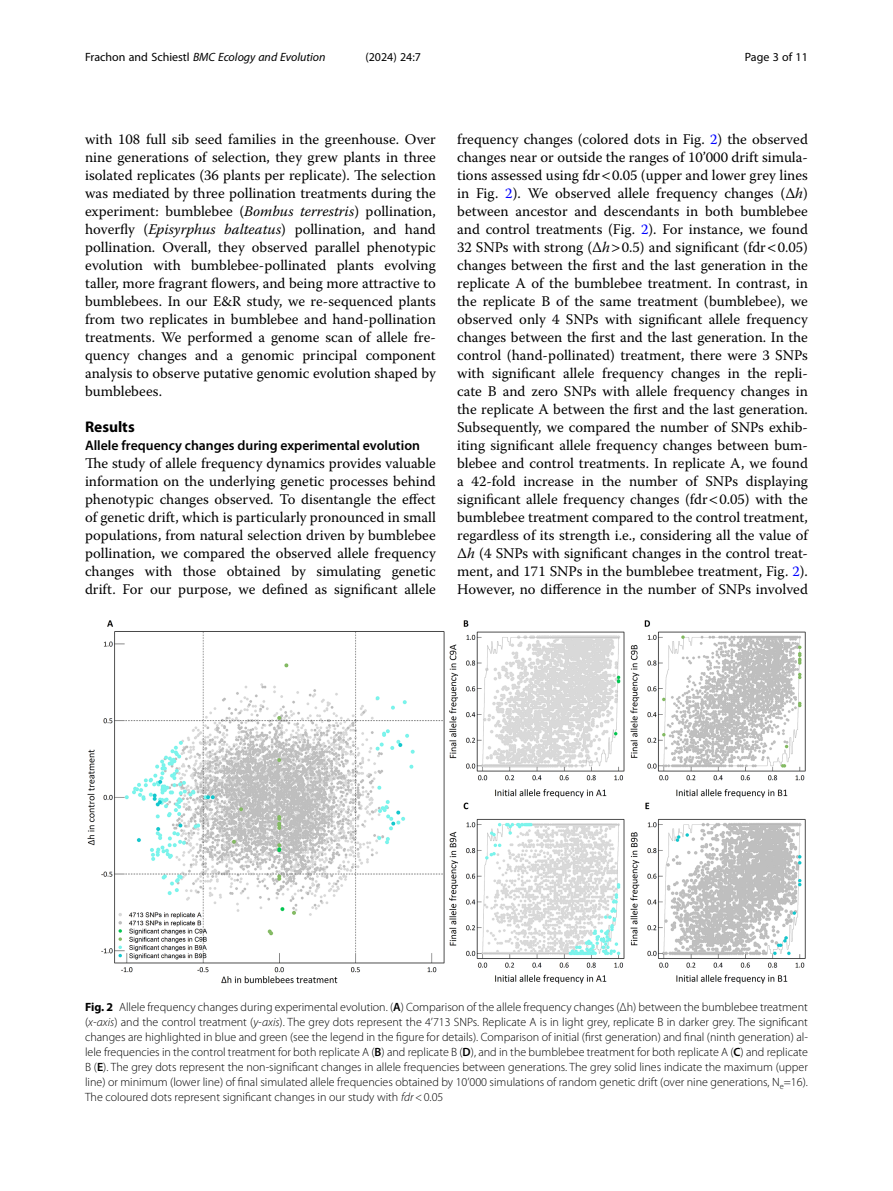
<style>
.page{position:relative;width:893px;height:1191px;background:#fff}
.page>*{position:absolute;margin:0;border:0;box-sizing:border-box;transform-origin:0 0}
.Head_1{font:700 15.45px "Myriad Pro";color:#000}
.Body_Text{font:14.7px/18px "Warnock Pro";color:#000;text-align:justify}
.Body_Text_Indent{font:14.7px/18px "Warnock Pro";color:#000;text-align:justify}
.Head_2_After_1{font:600 13.8px "Myriad Pro";color:#000}
.Figure_Caption{font:300 12px/15px "Myriad Pro";color:#000;text-align:justify}
.t1{font:italic 12px "Myriad Pro";color:#000}
.t2{font:12px "Myriad Pro";color:#000}
.s1{font-style:normal}
.s2{font-style:italic}
.s3{color:#00f}
.s4{font-weight:700}
.s5{font-weight:600}
</style>
<div class="page">
<img style="left:87px;top:620px;width:719px;height:364px">
<p class="t1" style="left:85px;top:50px;width:242px"><span class="s1">Frachon and Schiestl</span> BMC Ecology and Evolution</p>
<p class="t2" style="left:365px;top:50px;width:57px">(2024) 24:7</p>
<p class="t2" style="left:745px;top:50px;width:65px">Page 3 of 11</p>
<p class="Body_Text_Indent" style="left:85px;top:130px;width:352px">with 108 full sib seed families in the greenhouse. Over nine generations of selection, they grew plants in three isolated replicates (36 plants per replicate). The selection was mediated by three pollination treatments during the experiment: bumblebee (<span class="s2">Bombus terrestris</span>) pollination, hoverfly (<span class="s2">Episyrphus balteatus</span>) pollination, and hand pollination. Overall, they observed parallel phenotypic evolution with bumblebee-pollinated plants evolving taller, more fragrant flowers, and being more attractive to bumblebees. In our E&amp;R study, we re-sequenced plants from two replicates in bumblebee and hand-pollination treatments. We performed a genome scan of allele fre&shy;quency changes and a genomic principal component analysis to observe putative genomic evolution shaped by bumblebees.</p>
<p class="Head_1" style="left:85px;top:417px;width:51px">Results</p>
<p class="Head_2_After_1" style="left:85px;top:437px;width:336px">Allele frequency changes during experimental evolution</p>
<p class="Body_Text" style="left:85px;top:454px;width:352px">The study of allele frequency dynamics provides valuable information on the underlying genetic processes behind phenotypic changes observed. To disentangle the effect of genetic drift, which is particularly pronounced in small populations, from natural selection driven by bumblebee pollination, we compared the observed allele frequency changes with those obtained by simulating genetic drift. For our purpose, we defined as significant allele</p>
<p class="Body_Text" style="left:457px;top:130px;width:352px">frequency changes (colored dots in Fig. <span class="s3">2</span>) the observed changes near or outside the ranges of 10’000 drift simula&shy;tions assessed using fdr 0.05 (upper and lower grey lines in Fig. <span class="s3">2</span>). We observed allele frequency changes (Δ<span class="s2">h</span>) between ancestor and descendants in both bumblebee and control treatments (Fig. <span class="s3">2</span>). For instance, we found 32 SNPs with strong (Δ<span class="s2">h</span> 0.5) and significant (fdr 0.05) changes between the first and the last generation in the replicate A of the bumblebee treatment. In contrast, in the replicate B of the same treatment (bumblebee), we observed only 4 SNPs with significant allele frequency changes between the first and the last generation. In the control (hand-pollinated) treatment, there were 3 SNPs with significant allele frequency changes in the repli&shy;cate B and zero SNPs with allele frequency changes in the replicate A between the first and the last generation.<br>Subsequently, we compared the number of SNPs exhib&shy;iting significant allele frequency changes between bum&shy;blebee and control treatments. In replicate A, we found a 42-fold increase in the number of SNPs displaying significant allele frequency changes (fdr 0.05) with the bumblebee treatment compared to the control treatment, regardless of its strength i.e., considering all the value of Δ<span class="s2">h</span> (4 SNPs with significant changes in the control treat&shy;ment, and 171 SNPs in the bumblebee treatment, Fig. <span class="s3">2</span>).<br>However, no difference in the number of SNPs involved</p>
<p class="Figure_Caption" style="left:85px;top:999px;width:724px"><span class="s4">Fig. 2</span> Allele frequency changes during experimental evolution. (<span class="s5">A</span>) Comparison of the allele frequency changes (Δh) between the bumblebee treatment (<span class="s2">x-axis</span>) and the control treatment (<span class="s2">y-axis</span>). The grey dots represent the 4’713 SNPs. Replicate A is in light grey, replicate B in darker grey. The significant changes are highlighted in blue and green (see the legend in the figure for details). Comparison of initial (first generation) and final (ninth generation) al&shy;lele frequencies in the control treatment for both replicate A (<span class="s5">B</span>) and replicate B (<span class="s5">D</span>), and in the bumblebee treatment for both replicate A (<span class="s5">C</span>) and replicate B (<span class="s5">E</span>). The grey dots represent the non-significant changes in allele frequencies between generations. The grey solid lines indicate the maximum (upper line) or minimum (lower line) of final simulated allele frequencies obtained by 10’000 simulations of random genetic drift (over nine generations, N<sub>e</sub>=16).<br>The coloured dots represent significant changes in our study with <span class="s2">fdr</span>&lt;0.05</p>
</div>
